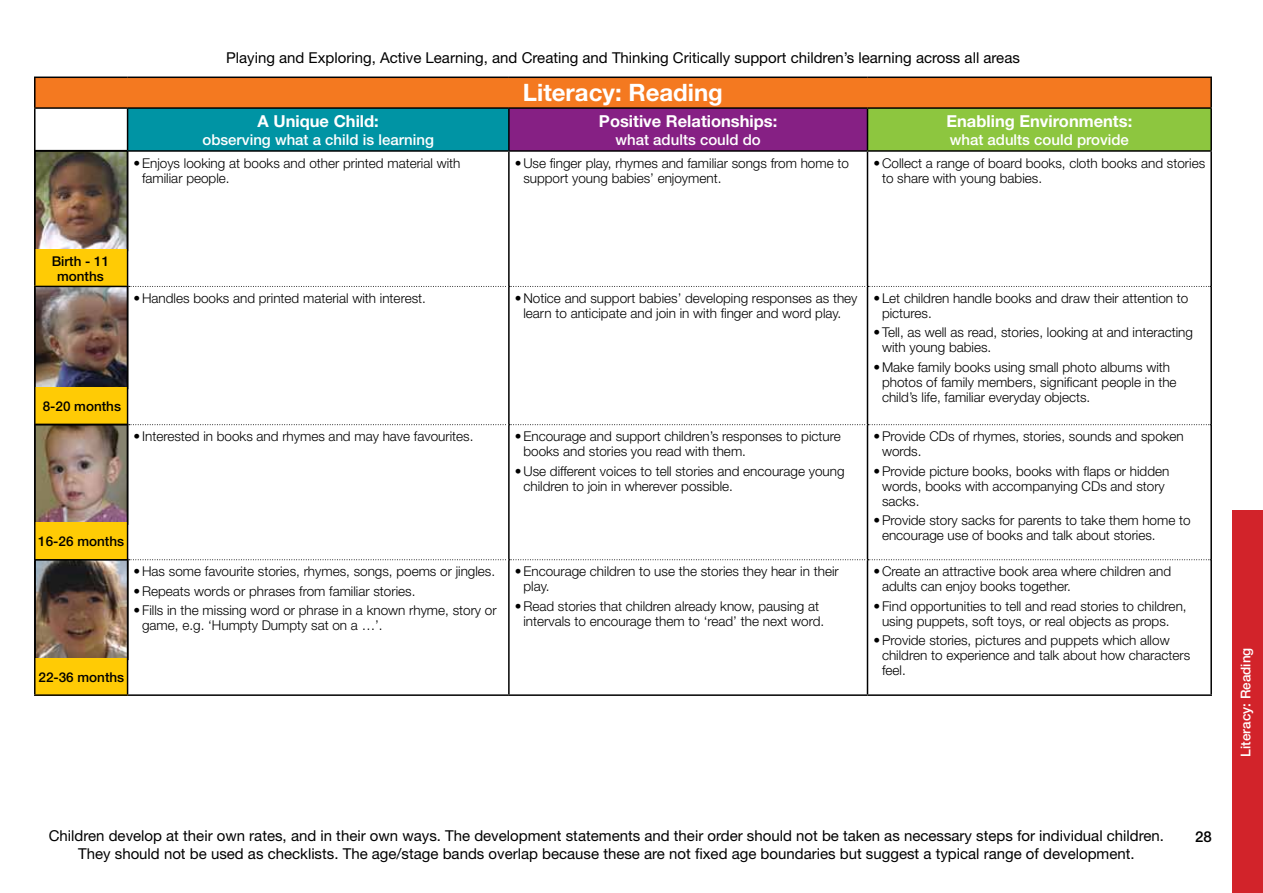
<style>
.page{position:relative;width:1263px;height:893px;background:#fff}
.page>*{position:absolute;margin:0;border:0;box-sizing:border-box;transform-origin:0 0}
.t1{font:700 24px "Helvetica Neue";color:#fff}
.t2{font:700 16.5px "Helvetica Neue";color:#fff}
.t3{font:15px/18px "Helvetica Neue";color:#000;text-align:center}
.t4{font:500 15px "Helvetica Neue";color:#fff}
.t5{font:500 15px "Helvetica Neue";color:#000}
.t6{font:300 13.5px/15px "Helvetica Neue";color:#000}
.t7{font:500 13.5px/15px "Helvetica Neue";color:#000;text-align:center}
.t8{font:500 13.5px "Helvetica Neue";color:#fff}
</style>
<div class="page">
<div style="left:1232px;top:510px;width:31px;height:383px;background:#d2232a"></div>
<img style="left:37px;top:562px;width:89px;height:95px">
<div style="left:35px;top:658px;width:93px;height:37px;background:#ffcb05"></div>
<img style="left:37px;top:288px;width:88px;height:98px">
<div style="left:34px;top:285px;width:94px;height:104px;border:2px solid #000"></div>
<div style="left:36px;top:387px;width:92px;height:38px;background:#ffcb05"></div>
<img style="left:37px;top:427px;width:88px;height:95px">
<div style="left:34px;top:424px;width:94px;height:101px;border:2px solid #000"></div>
<div style="left:35px;top:522px;width:92px;height:38px;background:#ffcb05"></div>
<img style="left:37px;top:153px;width:88px;height:95px">
<div style="left:34px;top:249px;width:93px;height:37px;background:#ffcb05"></div>
<div style="left:35px;top:77px;width:1176px;height:31px;background:#f47920"></div>
<div style="left:128px;top:108px;width:381px;height:43px;background:#0094a4"></div>
<div style="left:509px;top:108px;width:358px;height:43px;background:#862084"></div>
<div style="left:867px;top:108px;width:344px;height:43px;background:#8dc63f"></div>
<hr style="left:34px;top:77px;width:94px;height:1px;background:#000">
<hr style="left:34px;top:78px;width:2px;height:29px;background:#000">
<hr style="left:128px;top:77px;width:381px;height:1px;background:#000">
<hr style="left:509px;top:77px;width:358px;height:1px;background:#000">
<hr style="left:867px;top:77px;width:345px;height:1px;background:#000">
<hr style="left:1210px;top:78px;width:2px;height:29px;background:#000">
<hr style="left:34px;top:107px;width:94px;height:2px;background:#000">
<hr style="left:34px;top:109px;width:2px;height:41px;background:#000">
<hr style="left:128px;top:107px;width:381px;height:2px;background:#000">
<hr style="left:127px;top:109px;width:1px;height:41px;background:#000">
<hr style="left:509px;top:107px;width:358px;height:2px;background:#000">
<hr style="left:508px;top:109px;width:2px;height:41px;background:#000">
<hr style="left:867px;top:107px;width:345px;height:2px;background:#000">
<hr style="left:867px;top:109px;width:1px;height:41px;background:#000">
<hr style="left:1210px;top:109px;width:2px;height:41px;background:#000">
<hr style="left:34px;top:150px;width:94px;height:2px;background:#000">
<hr style="left:34px;top:152px;width:2px;height:134px;background:#000">
<hr style="left:128px;top:150px;width:381px;height:2px;background:#000">
<hr style="left:509px;top:150px;width:358px;height:2px;background:#000">
<hr style="left:867px;top:150px;width:345px;height:2px;background:#000">
<hr style="left:34px;top:286px;width:94px;height:1px;background:#000">
<hr style="left:34px;top:287px;width:2px;height:137px;background:#000">
<hr style="left:34px;top:424px;width:94px;height:1px;background:#000">
<hr style="left:34px;top:425px;width:2px;height:134px;background:#000">
<hr style="left:34px;top:559px;width:94px;height:1px;background:#000">
<hr style="left:34px;top:560px;width:2px;height:134px;background:#000">
<hr style="left:34px;top:694px;width:94px;height:2px;background:#000">
<hr style="left:127px;top:152px;width:1px;height:134px;background:#000">
<hr style="left:508px;top:152px;width:2px;height:134px;background:#000">
<hr style="left:867px;top:152px;width:1px;height:134px;background:#000">
<hr style="left:1210px;top:152px;width:2px;height:134px;background:#000">
<hr style="left:127px;top:287px;width:1px;height:137px;background:#000">
<hr style="left:508px;top:287px;width:2px;height:137px;background:#000">
<hr style="left:867px;top:287px;width:1px;height:137px;background:#000">
<hr style="left:1210px;top:286px;width:2px;height:139px;background:#000">
<svg style="left:129px;top:286px;width:1081px;height:1px"></svg>
<svg style="left:129px;top:424px;width:1082px;height:1px"></svg>
<svg style="left:129px;top:559px;width:1081px;height:1px"></svg>
<hr style="left:127px;top:425px;width:1px;height:134px;background:#000">
<hr style="left:508px;top:425px;width:2px;height:134px;background:#000">
<hr style="left:867px;top:425px;width:1px;height:134px;background:#000">
<hr style="left:1210px;top:425px;width:2px;height:135px;background:#000">
<hr style="left:127px;top:560px;width:1px;height:134px;background:#000">
<hr style="left:508px;top:560px;width:2px;height:134px;background:#000">
<hr style="left:867px;top:560px;width:1px;height:134px;background:#000">
<hr style="left:1210px;top:560px;width:2px;height:134px;background:#000">
<hr style="left:128px;top:694px;width:381px;height:2px;background:#000">
<hr style="left:509px;top:694px;width:358px;height:2px;background:#000">
<hr style="left:867px;top:694px;width:345px;height:2px;background:#000">
<p class="t3" style="left:226px;top:48px;width:795px">Playing and Exploring, Active Learning, and Creating and Thinking Critically support children’s learning across all areas</p>
<p class="t2" style="left:258px;top:111px;width:123px">A Unique Child:</p>
<p class="t4" style="left:202px;top:131px;width:233px">observing what a child is learning</p>
<h1 class="t1" style="left:523px;top:77px;width:201px">Literacy: Reading</h1>
<p class="t2" style="left:599px;top:111px;width:180px">Positive Relationships:</p>
<p class="t4" style="left:615px;top:131px;width:147px">what adults could do</p>
<p class="t2" style="left:946px;top:111px;width:187px">Enabling Environments:</p>
<p class="t4" style="left:950px;top:131px;width:181px">what adults could provide</p>
<p class="t6" style="left:142px;top:155px;width:320px;text-indent:-9px">•Enjoys looking at books and other printed material with familiar people.</p>
<p class="t6" style="left:523px;top:155px;width:327px;text-indent:-9px">•Use finger play, rhymes and familiar songs from home to support young babies’ enjoyment.</p>
<p class="t6" style="left:882px;top:155px;width:325px;text-indent:-9px">•Collect a range of board books, cloth books and stories to share with young babies.</p>
<p class="t7" style="left:52px;top:253px;width:59px">Birth - 11 months</p>
<p class="t7" style="left:43px;top:399px;width:80px">8-20 months</p>
<p class="t7" style="left:38px;top:534px;width:87px">16-26 months</p>
<p class="t7" style="left:39px;top:669px;width:87px">22-36 months</p>
<p class="t6" style="left:134px;top:290px;width:294px">•Handles books and printed material with interest.</p>
<p class="t6" style="left:515px;top:290px;width:344px;text-align:center">•Notice and support babies’ developing responses as they learn to anticipate and join in with finger and word play.</p>
<p class="t6" style="left:882px;top:290px;width:308px;text-indent:-9px">•Let children handle books and draw their attention to pictures.</p>
<p class="t6" style="left:882px;top:325px;width:312px;text-indent:-9px">•Tell, as well as read, stories, looking at and interacting with young babies.</p>
<p class="t6" style="left:882px;top:359px;width:296px;text-indent:-9px">•Make family books using small photo albums with photos of family members, significant people in the child’s life, familiar everyday objects.</p>
<p class="t6" style="left:134px;top:429px;width:341px">• Interested in books and rhymes and may have favourites.</p>
<p class="t6" style="left:523px;top:429px;width:319px;text-indent:-9px">•Encourage and support children’s responses to picture books and stories you read with them.</p>
<p class="t6" style="left:523px;top:463px;width:323px;text-indent:-9px">•Use different voices to tell stories and encourage young children to join in wherever possible.</p>
<p class="t6" style="left:882px;top:429px;width:303px;text-indent:-9px">•Provide CDs of rhymes, stories, sounds and spoken words.</p>
<p class="t6" style="left:882px;top:463px;width:289px;text-indent:-9px">•Provide picture books, books with flaps or hidden words, books with accompanying CDs and story sacks.</p>
<p class="t6" style="left:882px;top:512px;width:310px;text-indent:-9px">•Provide story sacks for parents to take them home to encourage use of books and talk about stories.</p>
<p class="t6" style="left:134px;top:564px;width:363px">•Has some favourite stories, rhymes, songs, poems or jingles.</p>
<p class="t6" style="left:134px;top:583px;width:283px">•Repeats words or phrases from familiar stories.</p>
<p class="t6" style="left:142px;top:602px;width:356px;text-indent:-9px">•Fills in the missing word or phrase in a known rhyme, story or game, e.g. ‘Humpty Dumpty sat on a …’.</p>
<p class="t6" style="left:523px;top:564px;width:317px;text-indent:-9px">•Encourage children to use the stories they hear in their play.</p>
<p class="t6" style="left:523px;top:598px;width:302px;text-indent:-9px">•Read stories that children already know, pausing at intervals to encourage them to ‘read’ the next word.</p>
<p class="t6" style="left:882px;top:564px;width:291px;text-indent:-9px">•Create an attractive book area where children and adults can enjoy books together.</p>
<p class="t6" style="left:882px;top:598px;width:306px;text-indent:-9px">•Find opportunities to tell and read stories to children, using puppets, soft toys, or real objects as props.</p>
<p class="t6" style="left:882px;top:632px;width:310px;text-indent:-9px">•Provide stories, pictures and puppets which allow children to experience and talk about how characters feel.</p>
<p class="t8" style="left:1237px;top:757px;width:111px;rotate:-90deg">Literacy: Reading</p>
<p class="t3" style="left:49px;top:826px;width:1117px">Children develop at their own rates, and in their own ways. The development statements and their order should not be taken as necessary steps for individual children.<br>They should not be used as checklists. The age/stage bands overlap because these are not fixed age boundaries but suggest a typical range of development.</p>
<p class="t5" style="left:1195px;top:828px;width:18px">28</p>
</div>
